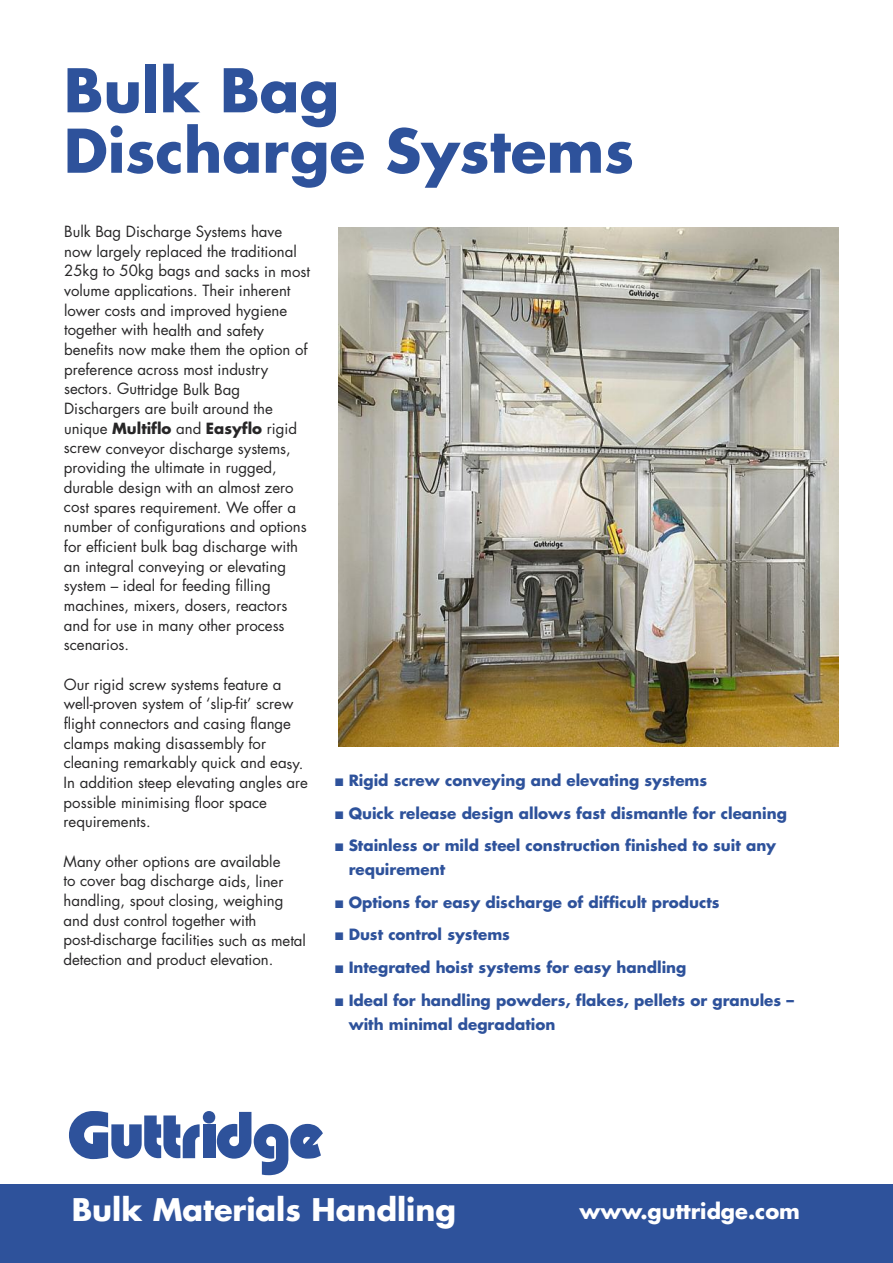
<style>
.page{position:relative;width:893px;height:1263px;background:#fff}
.page>*{position:absolute;margin:0;border:0;box-sizing:border-box;transform-origin:0 0}
.t1{font:700 58.5px/60.4px "Futura CE";color:#2e529b}
.t2{font:700 30.3px "Futura CE";color:#fff}
.t3{font:700 21px "Futura CE";color:#fff}
.t4{font:700 15.15px/24px "Futura CE";color:#2e529b}
.t5{font:15px/19.6px "Futura CE";color:#272627}
.s1{font-weight:700}
</style>
<div class="page">
<img style="left:339px;top:227px;width:499px;height:519px">
<div style="left:0;top:1184px;width:893px;height:79px;background:#2e529b"></div>
<svg style="left:69px;top:1111px;width:254px;height:64px"></svg>
<h1 class="t1" style="left:64px;top:65px;width:572px">Bulk Bag<br>Discharge Systems</h1>
<p class="t5" style="left:64px;top:223px;width:248px">Bulk Bag Discharge Systems have now largely replaced the traditional 25kg to 50kg bags and sacks in most volume applications. Their inherent lower costs and improved hygiene together with health and safety benefits now make them the option of preference across most industry sectors. Guttridge Bulk Bag Dischargers are built around the unique <span class="s1">Multiflo</span> and <span class="s1">Easyflo</span> rigid screw conveyor discharge systems, providing the ultimate in rugged, durable design with an almost zero cost spares requirement. We offer a number of configurations and options for efficient bulk bag discharge with an integral conveying or elevating system – ideal for feeding filling machines, mixers, dosers, reactors and for use in many other process scenarios.</p>
<p class="t5" style="left:64px;top:676px;width:246px">Our rigid screw systems feature a well-proven system of ‘slip-fit’ screw flight connectors and casing flange clamps making disassembly for cleaning remarkably quick and easy.<br>In addition steep elevating angles are possible minimising floor space requirements.</p>
<p class="t5" style="left:63px;top:853px;width:244px">Many other options are available<br>to cover bag discharge aids, liner handling, spout closing, weighing and dust control together with post-discharge facilities such as metal detection and product elevation.</p>
<p class="t4" style="left:335px;top:770px;width:374px">■ Rigid screw conveying and elevating systems</p>
<p class="t4" style="left:335px;top:803px;width:453px">■ Quick release design allows fast dismantle for cleaning</p>
<p class="t4" style="left:349px;top:835px;width:429px;text-indent:-14px">■ Stainless or mild steel construction finished to suit any requirement</p>
<p class="t4" style="left:335px;top:892px;width:386px">■ Options for easy discharge of difficult products</p>
<p class="t4" style="left:335px;top:924px;width:177px">■ Dust control systems</p>
<p class="t4" style="left:335px;top:957px;width:353px">■ Integrated hoist systems for easy handling</p>
<p class="t4" style="left:349px;top:989px;width:447px;text-indent:-14px">■ Ideal for handling powders, flakes, pellets or granules – with minimal degradation</p>
<h2 class="t2" style="left:72px;top:1196px;width:386px">Bulk Materials Handling</h2>
<h3 class="t3" style="left:580px;top:1201px;width:222px">www.guttridge.com</h3>
</div>
